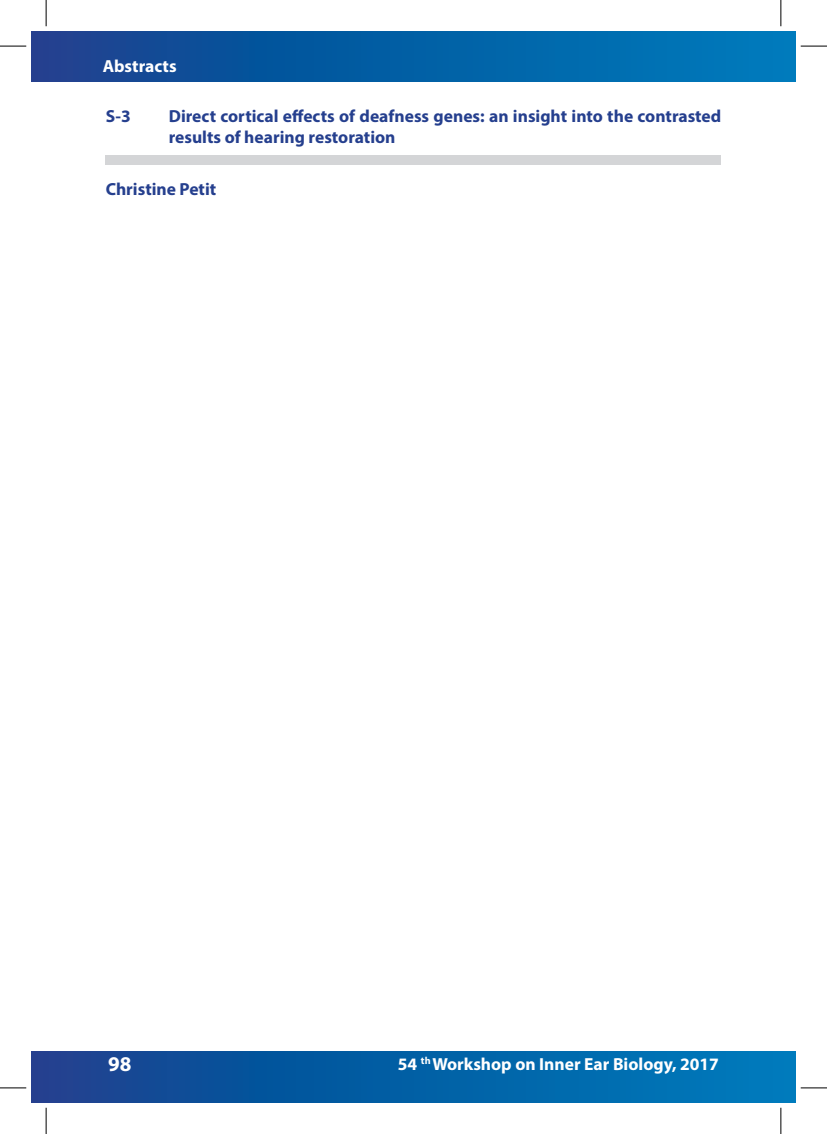
<style>
.page{position:relative;width:827px;height:1134px;background:#fff}
.page>*{position:absolute;margin:0;border:0;box-sizing:border-box;transform-origin:0 0}
.t1{font:700 21px "Myriad Pro";color:#fff}
.t2{font:700 17.5px/21px "Myriad Pro";color:#253f8e}
.t3{font:700 17.5px "Myriad Pro";color:#fff}
</style>
<div class="page">
<svg style="left:31px;top:31px;width:764px;height:50px;background:#065ea4"></svg>
<svg style="left:31px;top:1051px;width:764px;height:52px;background:#065ea4"></svg>
<div style="left:106px;top:155px;width:615px;height:10px;background:#d4d5d7"></div>
<svg style="left:0;top:46px;width:26px;height:1px"></svg>
<svg style="left:800px;top:46px;width:26px;height:1px"></svg>
<svg style="left:0;top:1088px;width:26px;height:1px"></svg>
<svg style="left:800px;top:1088px;width:26px;height:1px"></svg>
<svg style="left:46px;top:0;width:1px;height:26px"></svg>
<svg style="left:46px;top:1108px;width:1px;height:26px"></svg>
<svg style="left:780px;top:0;width:1px;height:26px"></svg>
<svg style="left:780px;top:1108px;width:1px;height:26px"></svg>
<p class="t3" style="left:103px;top:54px;width:75px">Abstracts</p>
<p class="t2" style="left:106px;top:105px;width:27px">S-3</p>
<p class="t2" style="left:169px;top:105px;width:554px">Direct cortical effects of deafness genes: an insight into the contrasted results of hearing restoration</p>
<p class="t2" style="left:106px;top:178px;width:112px">Christine Petit</p>
<p class="t1" style="left:108px;top:1050px;width:25px">98</p>
<p class="t3" style="left:398px;top:1053px;width:322px">54 <sup>th</sup> Workshop on Inner Ear Biology, 2017</p>
</div>
